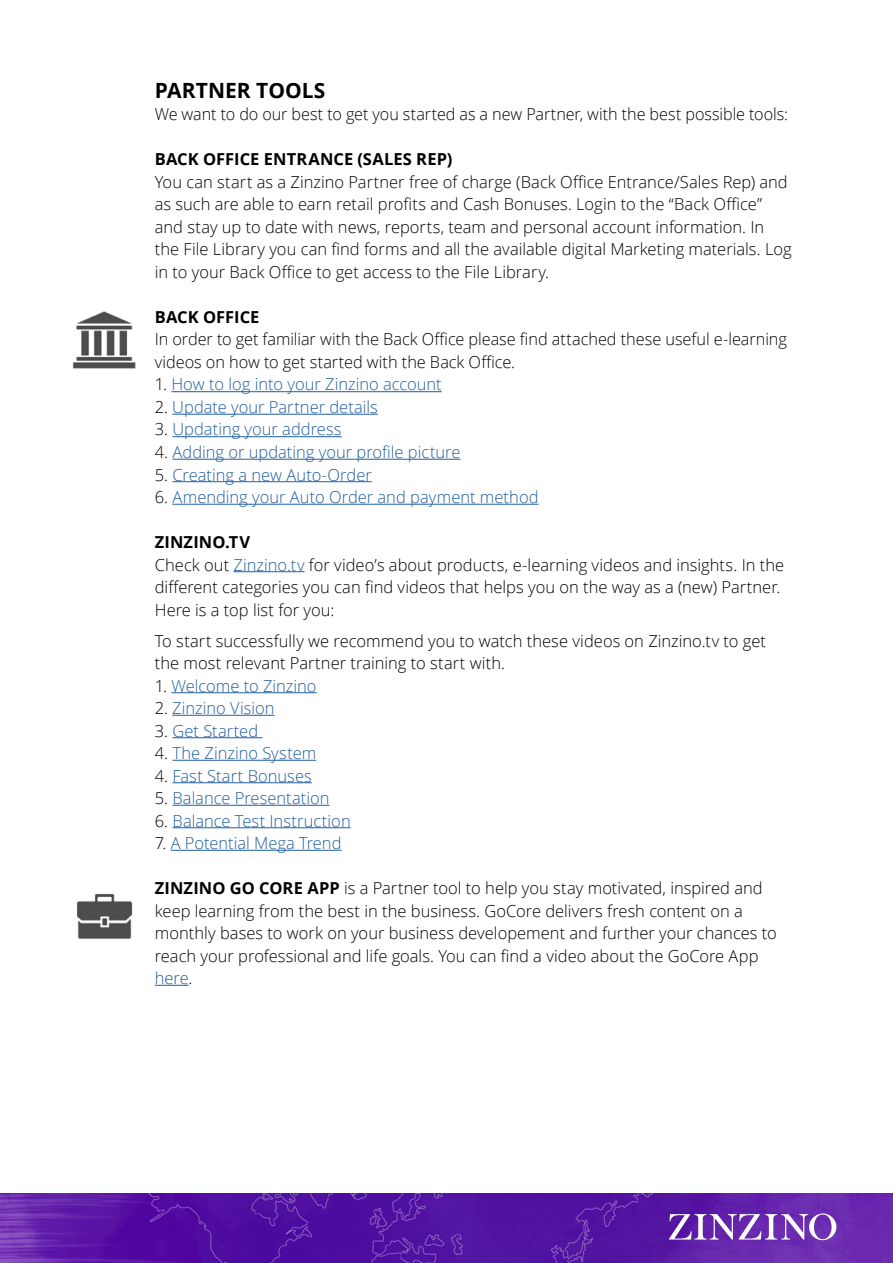
<style>
.page{position:relative;width:893px;height:1263px;background:#fff}
.page>*{position:absolute;margin:0;border:0;box-sizing:border-box;transform-origin:0 0}
.t1{font:700 21px "Open Sans";color:#000}
.t2{font:300 16.5px/22.5px "Open Sans";color:#000}
.t3{font:300 16.5px "Open Sans";color:#215e9e}
.t4{font:700 16.5px "Open Sans";letter-spacing:.005em;color:#000}
.s1{color:#000}
.s2{font-weight:700}
.s3{color:#215e9e}
</style>
<div class="page">
<img style="left:0;top:1194px;width:893px;height:69px">
<svg style="left:669px;top:1213px;width:167px;height:27px"></svg>
<hr style="left:171px;top:391px;width:271px;height:1px;background:#215e9e">
<hr style="left:172px;top:414px;width:206px;height:1px;background:#215e9e">
<hr style="left:172px;top:436px;width:170px;height:1px;background:#215e9e">
<hr style="left:173px;top:459px;width:287px;height:1px;background:#215e9e">
<hr style="left:172px;top:481px;width:200px;height:1px;background:#215e9e">
<hr style="left:172px;top:504px;width:367px;height:1px;background:#215e9e">
<hr style="left:234px;top:571px;width:71px;height:1px;background:#215e9e">
<hr style="left:171px;top:692px;width:146px;height:1px;background:#215e9e">
<hr style="left:172px;top:715px;width:103px;height:1px;background:#215e9e">
<hr style="left:172px;top:737px;width:91px;height:1px;background:#215e9e">
<hr style="left:173px;top:760px;width:143px;height:1px;background:#215e9e">
<hr style="left:173px;top:782px;width:139px;height:1px;background:#215e9e">
<hr style="left:172px;top:805px;width:158px;height:1px;background:#215e9e">
<hr style="left:172px;top:827px;width:179px;height:1px;background:#215e9e">
<hr style="left:171px;top:850px;width:171px;height:1px;background:#215e9e">
<hr style="left:155px;top:985px;width:34px;height:1px;background:#215e9e">
<img style="left:72px;top:311px;width:64px;height:58px">
<img style="left:77px;top:893px;width:56px;height:47px">
<p class="t1" style="left:155px;top:75px;width:172px">PARTNER TOOLS</p>
<p class="t2" style="left:155px;top:103px;width:635px">We want to do our best to get you started as a new Partner, with the best possible tools:</p>
<p class="t4" style="left:155px;top:148px;width:299px">BACK OFFICE ENTRANCE (SALES REP)</p>
<p class="t2" style="left:155px;top:170px;width:638px">You can start as a Zinzino Partner free of charge (Back Office Entrance/Sales Rep) and as such are able to earn retail profits and Cash Bonuses. Login to the “Back Office” and stay up to date with news, reports, team and personal account information. In the File Library you can find forms and all the available digital Marketing materials. Log in to your Back Office to get access to the File Library.</p>
<p class="t4" style="left:155px;top:305px;width:106px">BACK OFFICE</p>
<p class="t2" style="left:155px;top:328px;width:634px">In order to get familiar with the Back Office please find attached these useful e-learning videos on how to get started with the Back Office.</p>
<p class="t3" style="left:155px;top:373px;width:288px"><span class="s1">1.</span> How to log into your Zinzino account</p>
<p class="t3" style="left:155px;top:396px;width:225px"><span class="s1">2.</span> Update your Partner details</p>
<p class="t3" style="left:155px;top:418px;width:188px"><span class="s1">3.</span> Updating your address</p>
<p class="t3" style="left:155px;top:441px;width:307px"><span class="s1">4.</span> Adding or updating your profile picture</p>
<p class="t3" style="left:155px;top:463px;width:219px"><span class="s1">5.</span> Creating a new Auto-Order</p>
<p class="t3" style="left:155px;top:486px;width:385px"><span class="s1">6.</span> Amending your Auto Order and payment method</p>
<p class="t2" style="left:155px;top:530px;width:631px"><span class="s2">ZINZINO.TV<br></span>Check out <span class="s3">Zinzino.tv</span> for video’s about products, e-learning videos and insights. In the different categories you can find videos that helps you on the way as a (new) Partner.<br>Here is a top list for you:</p>
<p class="t2" style="left:155px;top:629px;width:613px">To start successfully we recommend you to watch these videos on Zinzino.tv to get the most relevant Partner training to start with.</p>
<p class="t3" style="left:155px;top:674px;width:163px"><span class="s1">1.</span> Welcome to Zinzino</p>
<p class="t3" style="left:155px;top:697px;width:121px"><span class="s1">2.</span> Zinzino Vision</p>
<p class="t3" style="left:155px;top:719px;width:105px"><span class="s1">3.</span> Get Started</p>
<p class="t3" style="left:155px;top:742px;width:163px"><span class="s1">4.</span> The Zinzino System</p>
<p class="t3" style="left:155px;top:764px;width:159px"><span class="s1">4.</span> Fast Start Bonuses</p>
<p class="t3" style="left:155px;top:787px;width:176px"><span class="s1">5.</span> Balance Presentation</p>
<p class="t3" style="left:155px;top:809px;width:197px"><span class="s1">6.</span> Balance Test Instruction</p>
<p class="t3" style="left:155px;top:832px;width:188px"><span class="s1">7.</span> A Potential Mega Trend</p>
<p class="t2" style="left:155px;top:876px;width:623px"><span class="s2">ZINZINO GO CORE APP</span> is a Partner tool to help you stay motivated, inspired and keep learning from the best in the business. GoCore delivers fresh content on a monthly bases to work on your business developement and further your chances to reach your professional and life goals. You can find a video about the GoCore App <span class="s3">here</span>.</p>
</div>
